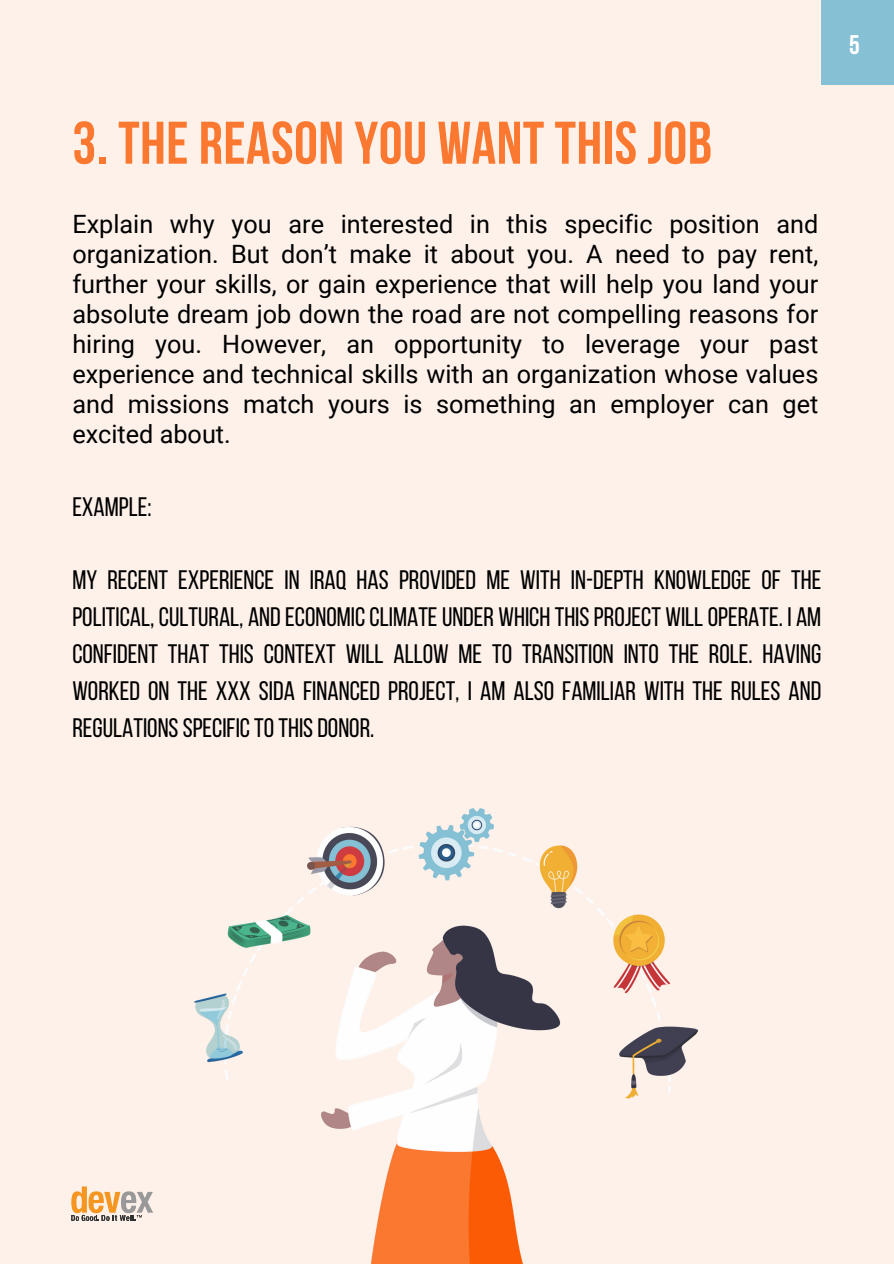
<style>
.page{position:relative;width:894px;height:1264px;background:#fff}
.page>*{position:absolute;margin:0;border:0;box-sizing:border-box;transform-origin:0 0}
.t1{font:700 60px "Bebas Neue";letter-spacing:.01em;color:#fa7830}
.t2{font:700 27px "Bebas Neue";color:#fff}
.t3{font:26.7px/36.8px "Bebas Neue";color:#000;text-align:justify}
.t4{font:25.2px/30px "Roboto";color:#000;text-align:justify}
</style>
<div class="page">
<div style="left:0;top:0;width:893px;height:1263px;background:#fef1ea"></div>
<div style="left:821px;top:0;width:72px;height:84px;background:#85c0d5"></div>
<img style="left:71px;top:808px;width:628px;height:455px">
<h1 class="t1" style="left:72px;top:119px;width:641px">3. THE REASON YOU WANT THIS JOB</h1>
<p class="t4" style="left:72px;top:209px;width:747px">Explain why you are interested in this specific position and organization. But don’t make it about you. A need to pay rent, further your skills, or gain experience that will help you land your absolute dream job down the road are not compelling reasons for hiring you. However, an opportunity to leverage your past experience and technical skills with an organization whose values and missions match yours is something an employer can get excited about.</p>
<p class="t3" style="left:72px;top:491px;width:81px">EXAMPLE:</p>
<p class="t3" style="left:72px;top:564px;width:750px">MY RECENT EXPERIENCE IN IRAQ HAS PROVIDED ME WITH IN-DEPTH KNOWLEDGE OF THE POLITICAL, CULTURAL, AND ECONOMIC CLIMATE UNDER WHICH THIS PROJECT WILL OPERATE. I AM CONFIDENT THAT THIS CONTEXT WILL ALLOW ME TO TRANSITION INTO THE ROLE. HAVING WORKED ON THE XXX SIDA FINANCED PROJECT, I AM ALSO FAMILIAR WITH THE RULES AND REGULATIONS SPECIFICTOTHIS DONOR.</p>
<p class="t2" style="left:848px;top:34px;width:12px">5</p>
</div>
